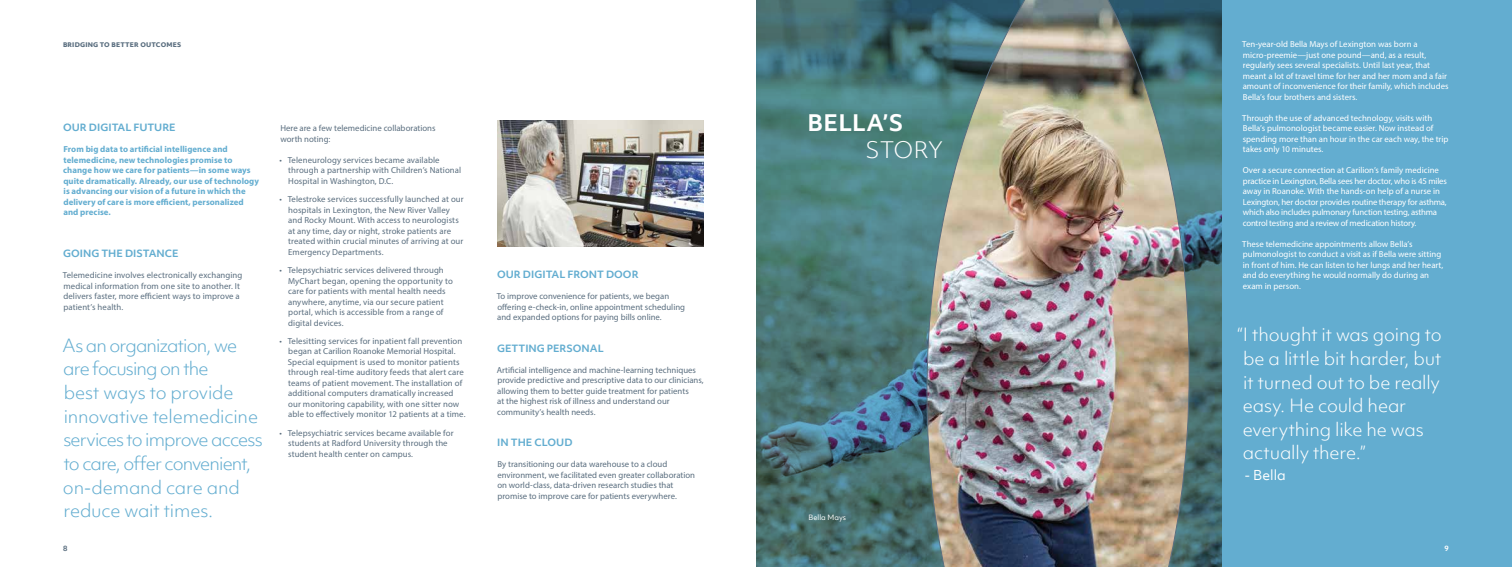
<style>
.page{position:relative;width:1512px;height:567px;background:#fff}
.page>*{position:absolute;margin:0;border:0;box-sizing:border-box;transform-origin:0 0}
.t1{font:700 21.88px "Objektiv Mk 1";letter-spacing:.01em;color:#fff}
.t2{font:300 21.88px "Objektiv Mk 1";letter-spacing:-.015em;color:#fff}
.t3{font:300 17.5px/23.6px "Objektiv Mk 1";letter-spacing:-.035em;color:#63add0}
.t4{font:300 17.5px/23.6px "Objektiv Mk 1";letter-spacing:-.01em;color:#fff}
.t5{font:13.12px "Objektiv Mk 1";color:#fff}
.t6{font:700 9.62px "Objektiv Mk 1";color:#63add0}
.t7{font:8.75px/10.5px "Myriad Pro";letter-spacing:.005em;color:#5a6e7f}
.t8{font:8.75px/10.5px "Myriad Pro";color:#fff}
.t9{font:8.75px/10.5px "Myriad Pro";letter-spacing:-.02em;color:#fff}
.t10{font:700 8.75px/10.5px "Myriad Pro";letter-spacing:.005em;color:#63add0}
.t11{font:7px "Objektiv Mk 1";color:#fff}
.t12{font:700 7px "Objektiv Mk 1";color:#5a6e7f}
.t13{font:700 7px "Objektiv Mk 1";color:#fff}
.t14{font:800 6.12px "Objektiv Mk 1";letter-spacing:.025em;color:#5a6e7f}
</style>
<div class="page">
<svg style="left:756px;top:0;width:756px;height:567px;background:#5896ac"></svg>
<img style="left:927px;top:0;width:263px;height:567px">
<img style="left:497px;top:121px;width:207px;height:126px">
<p class="t14" style="left:63px;top:41px;width:120px">BRIDGING TO BETTER OUTCOMES</p>
<p class="t6" style="left:63px;top:121px;width:114px">OUR DIGITAL FUTURE</p>
<p class="t10" style="left:63px;top:144px;width:197px">From big data to artificial intelligence and telemedicine, new technologies promise to change how we care for patients—in some ways quite dramatically. Already, our use of technology is advancing our vision of a future in which the delivery of care is more efficient, personalized and precise.</p>
<p class="t6" style="left:63px;top:247px;width:117px">GOING THE DISTANCE</p>
<p class="t7" style="left:63px;top:270px;width:181px">Telemedicine involves electronically exchanging medical information from one site to another. It delivers faster, more efficient ways to improve a patient’s health.</p>
<h2 class="t3" style="left:63px;top:333px;width:202px">As an organization, we are focusing on the<br>best ways to provide innovative telemedicine services to improve access to care, offer convenient, on-demand care and reduce wait times.</h2>
<p class="t7" style="left:280px;top:123px;width:157px">Here are a few telemedicine collaborations worth noting:</p>
<p class="t7" style="left:288px;top:154px;width:174px;text-indent:-9px">• Teleneurology services became available through a partnership with Children’s National<br>Hospital in Washington, D.C.</p>
<p class="t7" style="left:288px;top:194px;width:177px;text-indent:-9px">• Telestroke services successfully launched at our hospitals in Lexington, the New River Valley and Rocky Mount. With access to neurologists at any time, day or night, stroke patients are treated within crucial minutes of arriving at our Emergency Departments.</p>
<p class="t7" style="left:288px;top:265px;width:166px;text-indent:-9px">• Telepsychiatric services delivered through MyChart began, opening the opportunity to care for patients with mental health needs anywhere, anytime, via our secure patient portal, which is accessible from a range of digital devices.</p>
<p class="t7" style="left:288px;top:336px;width:179px;text-indent:-9px">• Telesitting services for inpatient fall prevention began at Carilion Roanoke Memorial Hospital.<br>Special equipment is used to monitor patients through real-time auditory feeds that alert care teams of patient movement. The installation of additional computers dramatically increased our monitoring capability, with one sitter now able to effectively monitor 12 patients at a time.</p>
<p class="t7" style="left:288px;top:427px;width:167px;text-indent:-9px">• Telepsychiatric services became available for students at Radford University through the student health center on campus.</p>
<p class="t6" style="left:497px;top:268px;width:143px">OUR DIGITAL FRONT DOOR</p>
<p class="t7" style="left:497px;top:291px;width:190px">To improve convenience for patients, we began offering e-check-in, online appointment scheduling and expanded options for paying bills online.</p>
<p class="t6" style="left:497px;top:341px;width:108px">GETTING PERSONAL</p>
<p class="t7" style="left:497px;top:364px;width:208px">Artificial intelligence and machine-learning techniques provide predictive and prescriptive data to our clinicians, allowing them to better guide treatment for patients<br>at the highest risk of illness and understand our community’s health needs.</p>
<p class="t6" style="left:497px;top:436px;width:77px">IN THE CLOUD</p>
<p class="t7" style="left:497px;top:459px;width:199px">By transitioning our data warehouse to a cloud environment, we facilitated even greater collaboration on world-class, data-driven research studies that promise to improve care for patients everywhere.</p>
<h1 class="t1" style="left:808px;top:108px;width:97px">BELLA’S</h1>
<h1 class="t2" style="left:865px;top:134px;width:79px">STORY</h1>
<p class="t11" style="left:808px;top:512px;width:39px">Bella Mays</p>
<p class="t8" style="left:1242px;top:39px;width:208px">Ten-year-old Bella Mays of Lexington was born a micro-preemie—just one pound—and, as a result, regularly sees several specialists. Until last year, that meant a lot of travel time for her and her mom and a fair amount of inconvenience for their family, which includes Bella’s four brothers and sisters.</p>
<p class="t8" style="left:1242px;top:112px;width:208px">Through the use of advanced technology, visits with Bella’s pulmonologist became easier. Now instead of spending more than an hour in the car each way, the trip takes only 10 minutes.</p>
<p class="t9" style="left:1243px;top:165px;width:206px">Over a secure connection at Carilion’s family medicine practice in Lexington, Bella sees her doctor, who is 45 miles away in Roanoke. With the hands-on help of a nurse in Lexington, her doctor provides routine therapy for asthma, which also includes pulmonary function testing, asthma control testing and a review of medication history.</p>
<p class="t8" style="left:1242px;top:238px;width:203px">These telemedicine appointments allow Bella’s pulmonologist to conduct a visit as if Bella were sitting in front of him. He can listen to her lungs and her heart, and do everything he would normally do during an exam in person.</p>
<h2 class="t4" style="left:1243px;top:323px;width:200px;text-indent:-6px">“I thought it was going to be a little bit harder, but it turned out to be really easy. He could hear everything like he was actually there.”</h2>
<h3 class="t5" style="left:1244px;top:466px;width:43px">- Bella</h3>
<p class="t12" style="left:63px;top:544px;width:6px">8</p>
<p class="t13" style="left:1445px;top:544px;width:6px">9</p>
</div>
